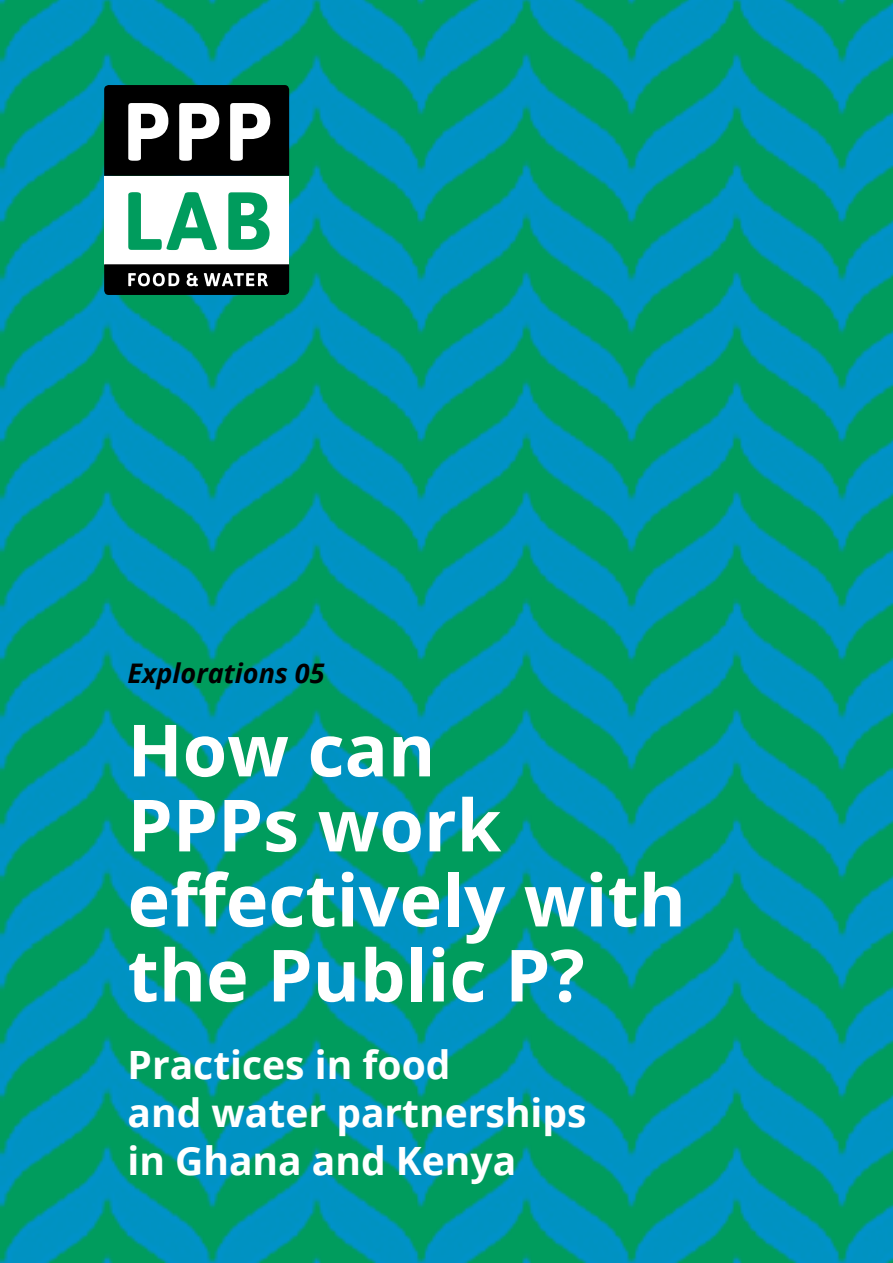
<style>
.page{position:relative;width:893px;height:1263px;background:#fff}
.page>*{position:absolute;margin:0;border:0;box-sizing:border-box;transform-origin:0 0}
.t1{font:700 72px/75px "Open Sans";color:#fff}
.t2{font:700 39px/48px "Open Sans";color:#fff}
.t3{font:italic 700 27px "Open Sans";color:#000}
</style>
<div class="page">
<img style="left:0;top:0;width:893px;height:1263px">
<div style="left:104px;top:176px;width:185px;height:88px;background:#fff"></div>
<svg style="left:104px;top:85px;width:185px;height:91px"></svg>
<svg style="left:128px;top:192px;width:142px;height:58px"></svg>
<svg style="left:104px;top:264px;width:185px;height:31px;background:#272727"></svg>
<p class="t3" style="left:128px;top:654px;width:198px">Explorations 05</p>
<h1 class="t1" style="left:128px;top:711px;width:560px">How can<br>PPPs work effectively with the Public P?</h1>
<p class="t2" style="left:128px;top:1040px;width:460px">Practices in food<br>and water partnerships in Ghana and Kenya</p>
</div>
